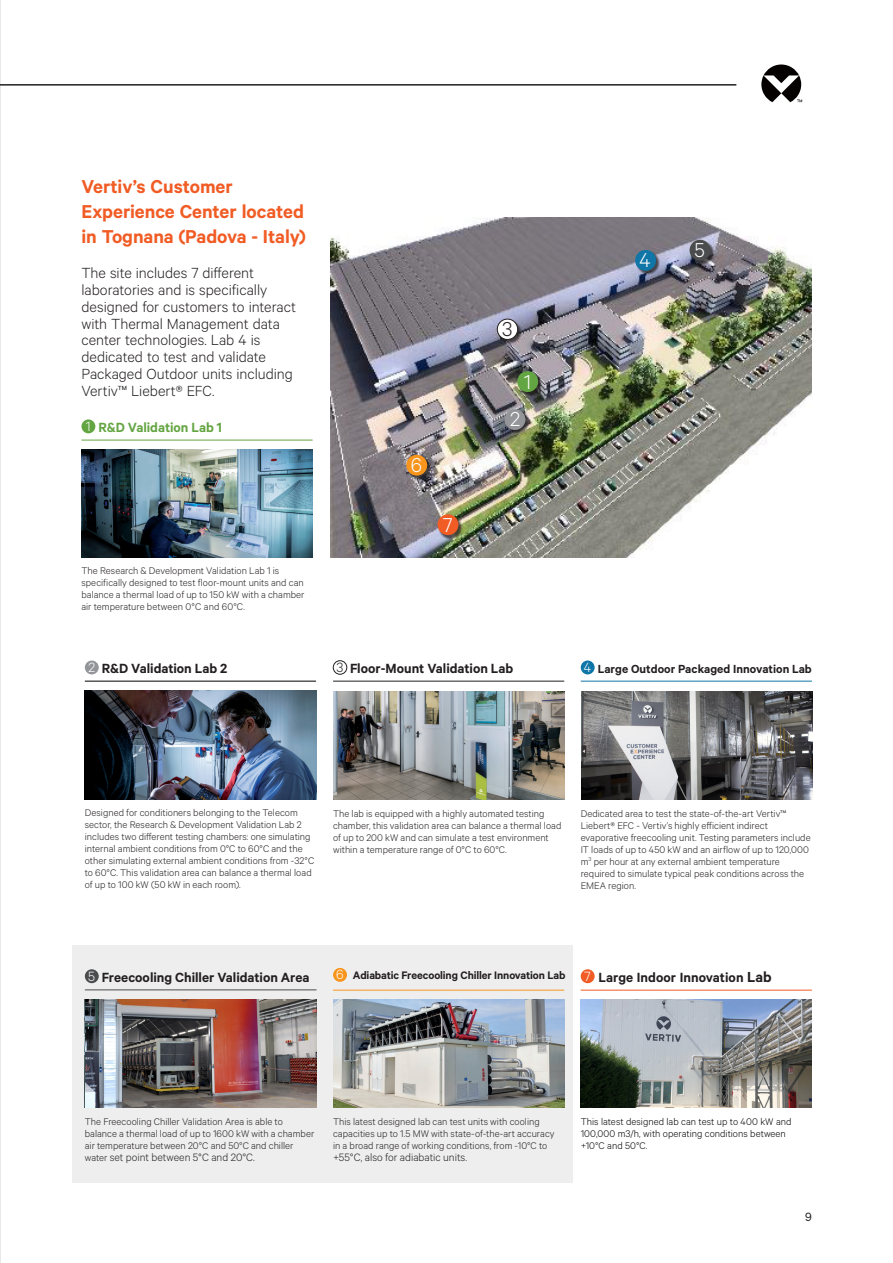
<style>
.page{position:relative;width:893px;height:1263px;background:#fff}
.page>*{position:absolute;margin:0;border:0;box-sizing:border-box;transform-origin:0 0}
.t1{font:300 22.65px "Calibre";color:#fff}
.t2{font:300 22.65px "Calibre";color:#231f20}
.Vertiv_Orange_Main_Heading{font:600 21px/25.2px "Calibre";color:#f15b24}
.Vertiv_Body_Text{font:300 16.5px/16.8px "Calibre";color:#231f20}
.t3{font:300 15.15px "Calibre";color:#fff}
.Vertiv_Heading{font:600 15px "Calibre";color:#231f20}
.t4{font:600 15px "Calibre";color:#64a543}
.t5{font:13.5px "Calibre";color:#231f20}
.t6{font:600 13.2px "Calibre";letter-spacing:.005em;color:#231f20}
.Vertiv_Heading-2{font:600 12.3px "Calibre";letter-spacing:-.01em;color:#231f20}
.t7{font:300 12px "Calibre";color:#231f20}
.t8{font:300 10.95px/12px "Calibre";color:#231f20}
.Vertiv_Body_Text-2{font:300 10.95px/12px "Calibre";letter-spacing:.005em;color:#000}
.s1{font-weight:300;font-size:15.15px;color:#fff}
.s2{font-weight:300;font-size:15.15px}
.s3{font-size:16.35px}
.s4{font-size:10.95px}
</style>
<div class="page">
<hr style="left:0;top:0;width:1px;height:1263px;background:#d1d2d4">
<hr style="left:0;top:84px;width:736px;height:2px;background:#231f20">
<img style="left:330px;top:217px;width:482px;height:341px">
<hr style="left:81px;top:440px;width:232px;height:1px;background:#64a543">
<div style="left:81px;top:419px;width:14px;height:14px;background:#64a543;border-radius:50%"></div>
<img style="left:81px;top:450px;width:232px;height:108px">
<hr style="left:85px;top:681px;width:231px;height:1px;background:#000">
<div style="left:85px;top:660px;width:14px;height:14px;background:#939598;border-radius:50%"></div>
<img style="left:85px;top:691px;width:231px;height:108px">
<hr style="left:581px;top:681px;width:231px;height:1px;background:#1076a8">
<div style="left:581px;top:660px;width:14px;height:14px;background:#1076a8;border-radius:50%"></div>
<hr style="left:333px;top:681px;width:231px;height:1px;background:#231f20">
<div style="left:333px;top:660px;width:14px;height:14px;border:1px solid #231f20;border-radius:50%"></div>
<img style="left:333px;top:691px;width:231px;height:108px">
<div style="left:518px;top:372px;width:24px;height:25px;background:#231f20;opacity:.75"></div>
<div style="left:517px;top:371px;width:21px;height:21px;background:#64a543;border-radius:50%"></div>
<div style="left:505px;top:410px;width:25px;height:25px;background:#231f20;opacity:.75"></div>
<div style="left:504px;top:409px;width:21px;height:21px;background:#939598;border-radius:50%"></div>
<div style="left:498px;top:319px;width:24px;height:25px;background:#231f20;opacity:.75"></div>
<div style="left:497px;top:319px;width:21px;height:20px;background:#fff;border-radius:50%"></div>
<div style="left:497px;top:319px;width:21px;height:21px;border:1px solid #231f20;border-radius:50%"></div>
<div style="left:636px;top:251px;width:24px;height:24px;background:#231f20;opacity:.75"></div>
<div style="left:635px;top:250px;width:21px;height:21px;background:#1076a8;border-radius:50%"></div>
<div style="left:690px;top:240px;width:25px;height:25px;background:#231f20;opacity:.75"></div>
<div style="left:690px;top:240px;width:20px;height:21px;background:#4b4c4d;border-radius:50%"></div>
<div style="left:407px;top:455px;width:25px;height:25px;background:#231f20;opacity:.75"></div>
<div style="left:406px;top:455px;width:21px;height:21px;background:#f7951d;border-radius:50%"></div>
<div style="left:438px;top:515px;width:25px;height:25px;background:#231f20;opacity:.75"></div>
<div style="left:438px;top:514px;width:20px;height:21px;background:#f15b24;border-radius:50%"></div>
<div style="left:72px;top:945px;width:500px;height:237px;background:#eee"></div>
<hr style="left:85px;top:989px;width:232px;height:1px;background:#4b4c4d">
<div style="left:85px;top:969px;width:14px;height:14px;background:#4b4c4d;border-radius:50%"></div>
<div style="left:333px;top:968px;width:14px;height:14px;background:#f7951d;border-radius:50%"></div>
<hr style="left:333px;top:990px;width:231px;height:1px;background:#f7951d">
<img style="left:333px;top:999px;width:231px;height:108px">
<div style="left:581px;top:969px;width:14px;height:14px;background:#f15b24;border-radius:50%"></div>
<img style="left:581px;top:999px;width:231px;height:108px">
<hr style="left:581px;top:990px;width:231px;height:1px;background:#f15b24">
<img style="left:582px;top:691px;width:230px;height:109px">
<img style="left:85px;top:999px;width:232px;height:108px">
<svg style="left:761px;top:65px;width:41px;height:37px"></svg>
<p class="Vertiv_Orange_Main_Heading" style="left:81px;top:173px;width:226px">Vertiv’s Customer<br>Experience Center located in Tognana (Padova - Italy)</p>
<p class="Vertiv_Body_Text" style="left:81px;top:264px;width:216px">The site includes 7 different laboratories and is specifically designed for customers to interact with Thermal Management data center technologies. Lab 4 is dedicated to test and validate<br>Packaged Outdoor units including<br>Vertiv™ Liebert® EFC.</p>
<p class="t3" style="left:86px;top:417px;width:6px">1</p>
<p class="t4" style="left:98px;top:418px;width:125px">R&amp;D Validation Lab 1</p>
<p class="t8" style="left:81px;top:564px;width:225px">The Research &amp; Development Validation Lab 1 is specifically designed to test floor-mount units and can balance a thermal load of up to 150 kW with a chamber air temperature between 0°C and 60°C.</p>
<p class="Vertiv_Heading" style="left:88px;top:659px;width:140px"><span class="s1">2</span> R&amp;D Validation Lab 2</p>
<p class="t2" style="left:502px;top:316px;width:12px">3</p>
<p class="t1" style="left:524px;top:368px;width:9px">1</p>
<p class="t1" style="left:411px;top:452px;width:13px">6</p>
<p class="t1" style="left:443px;top:511px;width:11px">7</p>
<p class="t1" style="left:510px;top:406px;width:12px">2</p>
<p class="Vertiv_Heading" style="left:336px;top:659px;width:178px"><span class="s2">3</span> Floor-Mount Validation Lab</p>
<p class="t1" style="left:640px;top:247px;width:13px">4</p>
<p class="t1" style="left:694px;top:237px;width:12px">5</p>
<p class="t3" style="left:584px;top:658px;width:9px">4</p>
<p class="t6" style="left:598px;top:661px;width:216px">Large Outdoor Packaged Innovation Lab</p>
<p class="t8" style="left:85px;top:806px;width:231px">Designed for conditioners belonging to the Telecom sector, the Research &amp; Development Validation Lab 2 includes two different testing chambers: one simulating internal ambient conditions from 0°C to 60°C and the other simulating external ambient conditions from -32°C to 60°C. This validation area can balance a thermal load of up to 100 kW (50 kW in each room).</p>
<p class="t8" style="left:333px;top:807px;width:230px">The lab is equipped with a highly automated testing chamber, this validation area can balance a thermal load of up to 200 kW and can simulate a test environment within a temperature range of 0°C to 60°C.</p>
<p class="t8" style="left:581px;top:807px;width:231px">Dedicated area to test the state-of-the-art Vertiv™ Liebert® EFC - Vertiv’s highly efficient indirect evaporative freecooling unit. Testing parameters include IT loads of up to 450 kW and an airflow of up to 120,000 m<sup>3</sup> per hour at any external ambient temperature required to simulate typical peak conditions across the EMEA region.</p>
<p class="Vertiv_Heading" style="left:88px;top:968px;width:223px"><span class="s1">5</span> Freecooling Chiller Validation Area</p>
<p class="t3" style="left:336px;top:966px;width:9px">6</p>
<p class="Vertiv_Heading-2" style="left:353px;top:968px;width:214px">Adiabatic Freecooling Chiller Innovation Lab</p>
<p class="t3" style="left:584px;top:967px;width:8px">7</p>
<p class="Vertiv_Heading" style="left:598px;top:968px;width:175px">Large Indoor Innovation <span class="s3">Lab</span></p>
<p class="t8" style="left:85px;top:1115px;width:231px">The Freecooling Chiller Validation Area is able to balance a thermal load of up to 1600 kW with a chamber air temperature between 20°C and 50°C and chiller</p>
<p class="t7" style="left:85px;top:1150px;width:171px"><span class="s4">water</span> set point between 5°C and 20°C.</p>
<p class="t8" style="left:333px;top:1115px;width:223px">This latest designed lab can test units with cooling capacities up to 1.5 MW with state-of-the-art accuracy in a broad range of working conditions, from -10°C to</p>
<p class="t7" style="left:333px;top:1150px;width:136px">+55°C, also for adiabatic units.</p>
<p class="Vertiv_Body_Text-2" style="left:581px;top:1115px;width:212px">This latest designed lab can test up to 400 kW and<br>100,000 m3/h, with operating conditions between +10°C and 50°C.</p>
<p class="t5" style="left:805px;top:1209px;width:8px">9</p>
</div>
